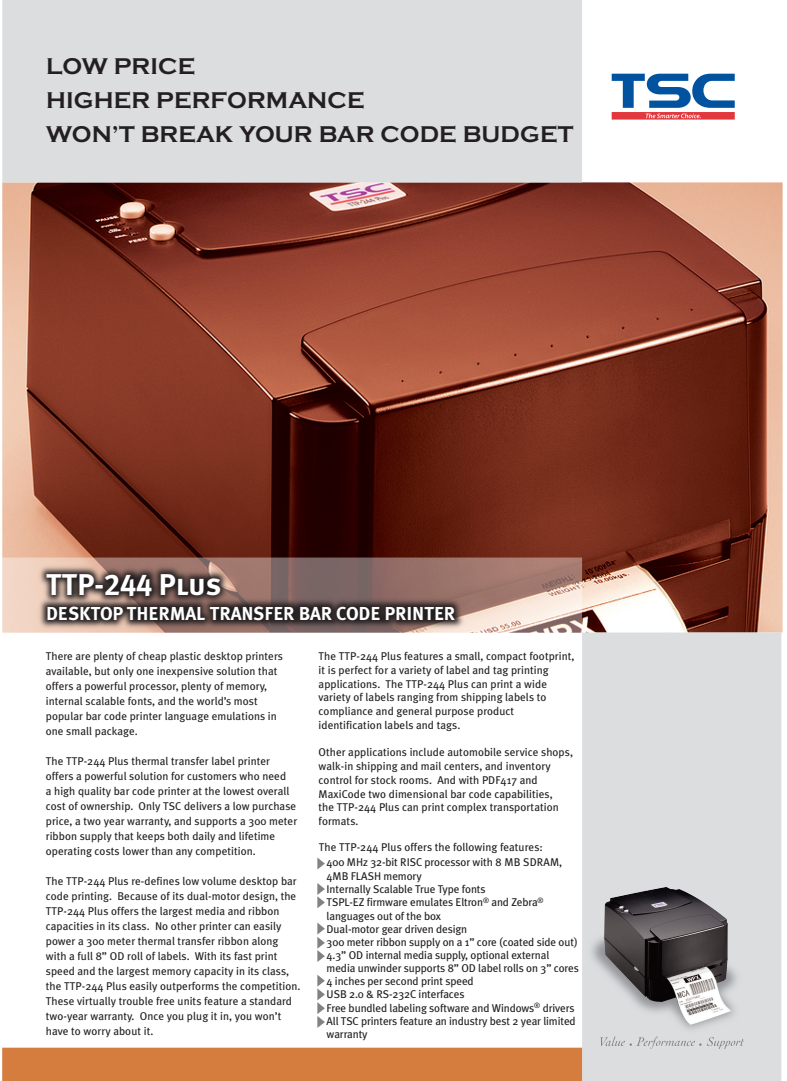
<style>
.page{position:relative;width:787px;height:1081px;background:#fff}
.page>*{position:absolute;margin:0;border:0;box-sizing:border-box;transform-origin:0 0}
.t1{font:30px "Meta Plus Bold Caps";letter-spacing:-.005em;color:#fff}
.t2{font:700 23.62px/33.8px "Copperplate T";letter-spacing:.005em;color:#231f20}
.t3{font:18.75px "Meta Plus Bold Caps";letter-spacing:-.005em;color:#fff}
.t4{font:11.25px/15px "Meta Plus";letter-spacing:.005em;color:#231f20}
</style>
<div class="page">
<img style="left:2px;top:182px;width:780px;height:450px">
<div style="left:2px;top:0;width:580px;height:182px;background:#dcdddf"></div>
<div style="left:582px;top:632px;width:199px;height:449px;background:#dcdddf"></div>
<div style="left:2px;top:1047px;width:580px;height:34px;background:#d57d3f"></div>
<svg style="left:501px;top:557px;width:81px;height:75px"></svg>
<img style="left:2px;top:523px;width:499px;height:110px">
<img style="left:550px;top:937px;width:194px;height:134px">
<img style="left:604px;top:887px;width:128px;height:138px">
<svg style="left:317px;top:857px;width:8px;height:12px"></svg>
<svg style="left:317px;top:883px;width:8px;height:25px"></svg>
<svg style="left:317px;top:922px;width:8px;height:40px"></svg>
<svg style="left:317px;top:975px;width:8px;height:53px"></svg>
<svg style="left:612px;top:118px;width:123px;height:2px"></svg>
<svg style="left:612px;top:74px;width:123px;height:44px"></svg>
<h2 class="t2" style="left:46px;top:49px;width:528px">LOW PRICE<br>HIGHER PERFORMANCE<br>WON’T BREAK YOUR BAR CODE BUDGET</h2>
<h1 class="t1" style="left:46px;top:567px;width:177px">TTP-244 Plus</h1>
<h3 class="t3" style="left:46px;top:602px;width:411px">DESKTOP THERMAL TRANSFER BAR CODE PRINTER</h3>
<p class="t4" style="left:46px;top:648px;width:239px">There are plenty of cheap plastic desktop printers available, but only one inexpensive solution that offers a powerful processor, plenty of memory, internal scalable fonts, and the world’s most popular bar code printer language emulations in one small package.</p>
<p class="t4" style="left:46px;top:753px;width:253px">The TTP-244 Plus thermal transfer label printer offers a powerful solution for customers who need<br>a high quality bar code printer at the lowest overall cost of ownership. Only TSC delivers a low purchase price, a two year warranty, and supports a 300 meter ribbon supply that keeps both daily and lifetime operating costs lower than any competition.</p>
<p class="t4" style="left:46px;top:873px;width:256px">The TTP-244 Plus re-defines low volume desktop bar code printing. Because of its dual-motor design, the TTP-244 Plus offers the largest media and ribbon capacities in its class. No other printer can easily power a 300 meter thermal transfer ribbon along with a full 8” OD roll of labels. With its fast print speed and the largest memory capacity in its class, the TTP-244 Plus easily outperforms the competition.<br>These virtually trouble free units feature a standard two-year warranty. Once you plug it in, you won’t have to worry about it.</p>
<p class="t4" style="left:319px;top:649px;width:257px;line-height:13.8px">The TTP-244 Plus features a small, compact footprint, it is perfect for a variety of label and tag printing applications. The TTP-244 Plus can print a wide variety of labels ranging from shipping labels to compliance and general purpose product identification labels and tags.</p>
<p class="t4" style="left:319px;top:745px;width:256px;line-height:13.8px">Other applications include automobile service shops, walk-in shipping and mail centers, and inventory control for stock rooms. And with PDF417 and MaxiCode two dimensional bar code capabilities,<br>the TTP-244 Plus can print complex transportation formats.</p>
<p class="t4" style="left:327px;top:839px;width:237px;line-height:15.8px;text-indent:-8px">The TTP-244 Plus offers the following features:<br>400 MHz 32-bit RISC processor with 8 MB SDRAM,</p>
<p class="t4" style="left:327px;top:869px;width:254px;line-height:13.2px">4MB FLASH memory<br>Internally Scalable True Type fonts<br>TSPL-EZ firmware emulates Eltron<sup>®</sup> and Zebra<sup>® </sup>languages out of the box<br>Dual-motor gear driven design<br>300 meter ribbon supply on a 1” core (coated side out)<br>4.3” OD internal media supply, optional external media unwinder supports 8” OD label rolls on 3” cores 4 inches per second print speed<br>USB 2.0 &amp; RS-232C interfaces<br>Free bundled labeling software and Windows<sup>®</sup> drivers All TSC printers feature an industry best 2 year limited warranty</p>
</div>
